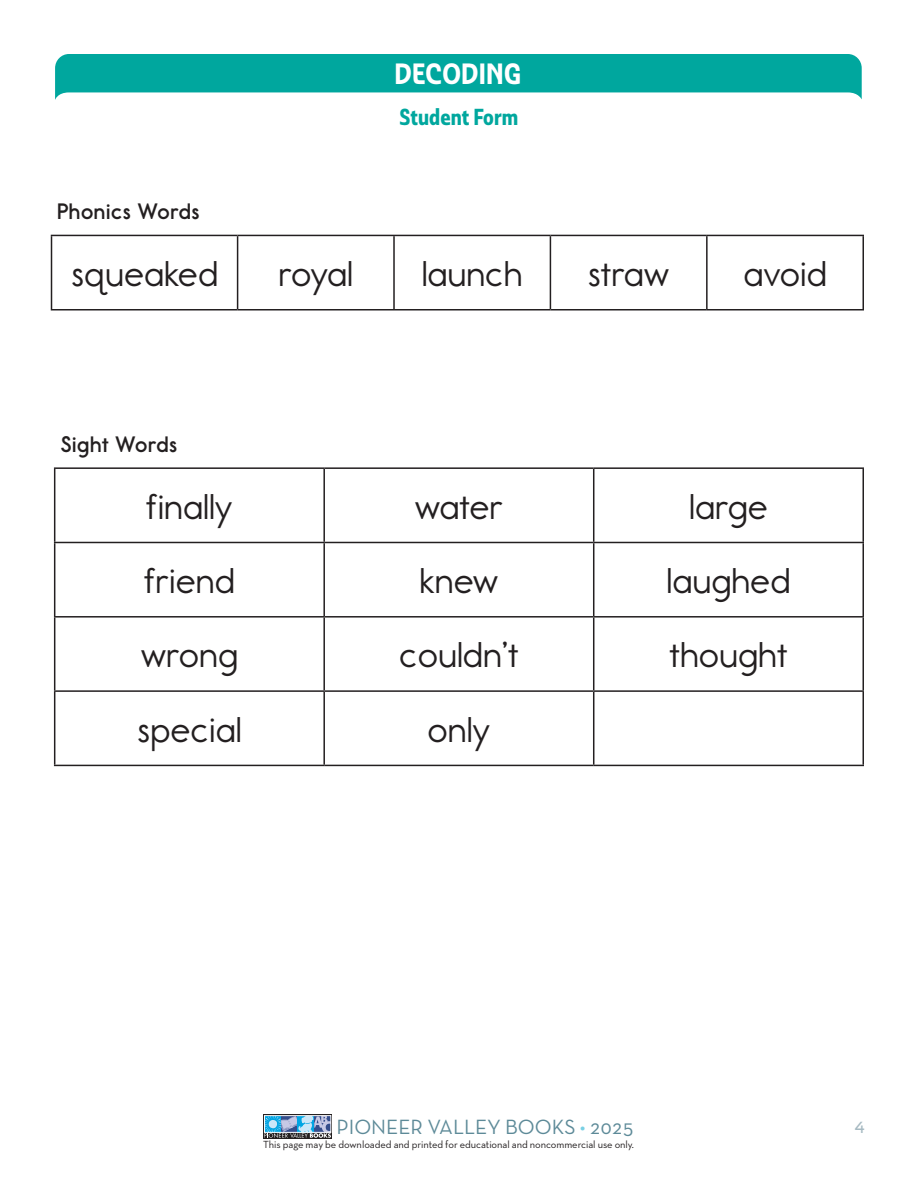
<style>
.page{position:relative;width:918px;height:1188px;background:#fff}
.page>*{position:absolute;margin:0;border:0;box-sizing:border-box;transform-origin:0 0}
.Words_in_table_24_pt{font:36px "Report School Rg";letter-spacing:.02em;color:#231f20}
.t1{font:28.5px "Ashemore Con Bol";letter-spacing:.01em;color:#fff}
.t2{font:700 22.5px "Report School Rg";letter-spacing:.03em;color:#231f20}
.t3{font:22.5px "Ashemore Con Bol";color:#00a79e}
.t4{font:21px "Neutra Text TF";color:#5d8a98}
.t5{font:15px "Stark";color:#a7bac2}
.t6{font:10.5px "Neutra Text TF";letter-spacing:-.005em;color:#231f20}
.s1{color:#79d0e4}
</style>
<div class="page">
<svg style="left:263px;top:1115px;width:69px;height:24px"></svg>
<svg style="left:264px;top:1118px;width:67px;height:20px"></svg>
<div style="left:264px;top:1116px;width:67px;height:16px;border:1px solid #fff"></div>
<hr style="left:51px;top:235px;width:187px;height:1px;background:#231f20">
<hr style="left:51px;top:236px;width:1px;height:73px;background:#231f20">
<hr style="left:238px;top:235px;width:156px;height:1px;background:#231f20">
<hr style="left:237px;top:236px;width:1px;height:73px;background:#231f20">
<hr style="left:394px;top:235px;width:156px;height:1px;background:#231f20">
<hr style="left:393px;top:236px;width:2px;height:73px;background:#231f20">
<hr style="left:550px;top:235px;width:157px;height:1px;background:#231f20">
<hr style="left:550px;top:236px;width:1px;height:73px;background:#231f20">
<hr style="left:707px;top:235px;width:157px;height:1px;background:#231f20">
<hr style="left:706px;top:236px;width:2px;height:73px;background:#231f20">
<hr style="left:862px;top:236px;width:2px;height:73px;background:#231f20">
<hr style="left:51px;top:309px;width:187px;height:1px;background:#231f20">
<hr style="left:238px;top:309px;width:156px;height:1px;background:#231f20">
<hr style="left:394px;top:309px;width:156px;height:1px;background:#231f20">
<hr style="left:550px;top:309px;width:157px;height:1px;background:#231f20">
<hr style="left:707px;top:309px;width:157px;height:1px;background:#231f20">
<hr style="left:54px;top:467px;width:270px;height:2px;background:#231f20">
<hr style="left:54px;top:469px;width:1px;height:73px;background:#231f20">
<hr style="left:324px;top:467px;width:270px;height:2px;background:#231f20">
<hr style="left:323px;top:469px;width:2px;height:73px;background:#231f20">
<hr style="left:594px;top:467px;width:270px;height:2px;background:#231f20">
<hr style="left:593px;top:469px;width:1px;height:73px;background:#231f20">
<hr style="left:862px;top:469px;width:2px;height:73px;background:#231f20">
<hr style="left:54px;top:542px;width:270px;height:1px;background:#231f20">
<hr style="left:54px;top:543px;width:1px;height:73px;background:#231f20">
<hr style="left:324px;top:542px;width:270px;height:1px;background:#231f20">
<hr style="left:323px;top:543px;width:2px;height:73px;background:#231f20">
<hr style="left:594px;top:542px;width:270px;height:1px;background:#231f20">
<hr style="left:593px;top:543px;width:1px;height:73px;background:#231f20">
<hr style="left:862px;top:543px;width:2px;height:73px;background:#231f20">
<hr style="left:54px;top:616px;width:270px;height:2px;background:#231f20">
<hr style="left:54px;top:618px;width:1px;height:72px;background:#231f20">
<hr style="left:324px;top:616px;width:270px;height:2px;background:#231f20">
<hr style="left:323px;top:618px;width:2px;height:72px;background:#231f20">
<hr style="left:594px;top:616px;width:270px;height:2px;background:#231f20">
<hr style="left:593px;top:618px;width:1px;height:72px;background:#231f20">
<hr style="left:862px;top:618px;width:2px;height:72px;background:#231f20">
<hr style="left:54px;top:690px;width:270px;height:2px;background:#231f20">
<hr style="left:54px;top:692px;width:1px;height:73px;background:#231f20">
<hr style="left:324px;top:690px;width:270px;height:2px;background:#231f20">
<hr style="left:323px;top:692px;width:2px;height:73px;background:#231f20">
<hr style="left:594px;top:690px;width:270px;height:2px;background:#231f20">
<hr style="left:593px;top:692px;width:1px;height:73px;background:#231f20">
<hr style="left:862px;top:692px;width:2px;height:73px;background:#231f20">
<hr style="left:54px;top:765px;width:270px;height:1px;background:#231f20">
<hr style="left:324px;top:765px;width:270px;height:1px;background:#231f20">
<hr style="left:594px;top:765px;width:270px;height:1px;background:#231f20">
<svg style="left:55px;top:54px;width:807px;height:46px"></svg>
<p class="t2" style="left:58px;top:198px;width:144px">Phonics Words</p>
<p class="t1" style="left:395px;top:56px;width:128px">DECODING</p>
<p class="t3" style="left:400px;top:103px;width:120px">Student Form</p>
<p class="Words_in_table_24_pt" style="left:71px;top:252px;width:148px">squeaked</p>
<p class="Words_in_table_24_pt" style="left:279px;top:252px;width:75px">royal</p>
<p class="Words_in_table_24_pt" style="left:422px;top:252px;width:102px">launch</p>
<p class="Words_in_table_24_pt" style="left:588px;top:252px;width:83px">straw</p>
<p class="Words_in_table_24_pt" style="left:744px;top:252px;width:84px">avoid</p>
<p class="t2" style="left:61px;top:431px;width:118px">Sight Words</p>
<p class="Words_in_table_24_pt" style="left:147px;top:485px;width:87px">finally</p>
<p class="Words_in_table_24_pt" style="left:415px;top:485px;width:89px">water</p>
<p class="Words_in_table_24_pt" style="left:690px;top:485px;width:79px">large</p>
<p class="Words_in_table_24_pt" style="left:144px;top:560px;width:91px">friend</p>
<p class="Words_in_table_24_pt" style="left:420px;top:560px;width:80px">knew</p>
<p class="Words_in_table_24_pt" style="left:667px;top:560px;width:125px">laughed</p>
<p class="Words_in_table_24_pt" style="left:141px;top:634px;width:98px">wrong</p>
<p class="Words_in_table_24_pt" style="left:400px;top:634px;width:120px">couldn’t</p>
<p class="Words_in_table_24_pt" style="left:670px;top:634px;width:119px">thought</p>
<p class="Words_in_table_24_pt" style="left:138px;top:708px;width:105px">special</p>
<p class="Words_in_table_24_pt" style="left:428px;top:708px;width:64px">only</p>
<p class="t4" style="left:337px;top:1114px;width:299px">PIONEER VALLEY BOOKS <span class="s1">•</span> 2025</p>
<p class="t6" style="left:263px;top:1138px;width:372px">This page may be downloaded and printed for educational and noncommercial use only.</p>
<p class="t5" style="left:855px;top:1116px;width:12px">4</p>
</div>
